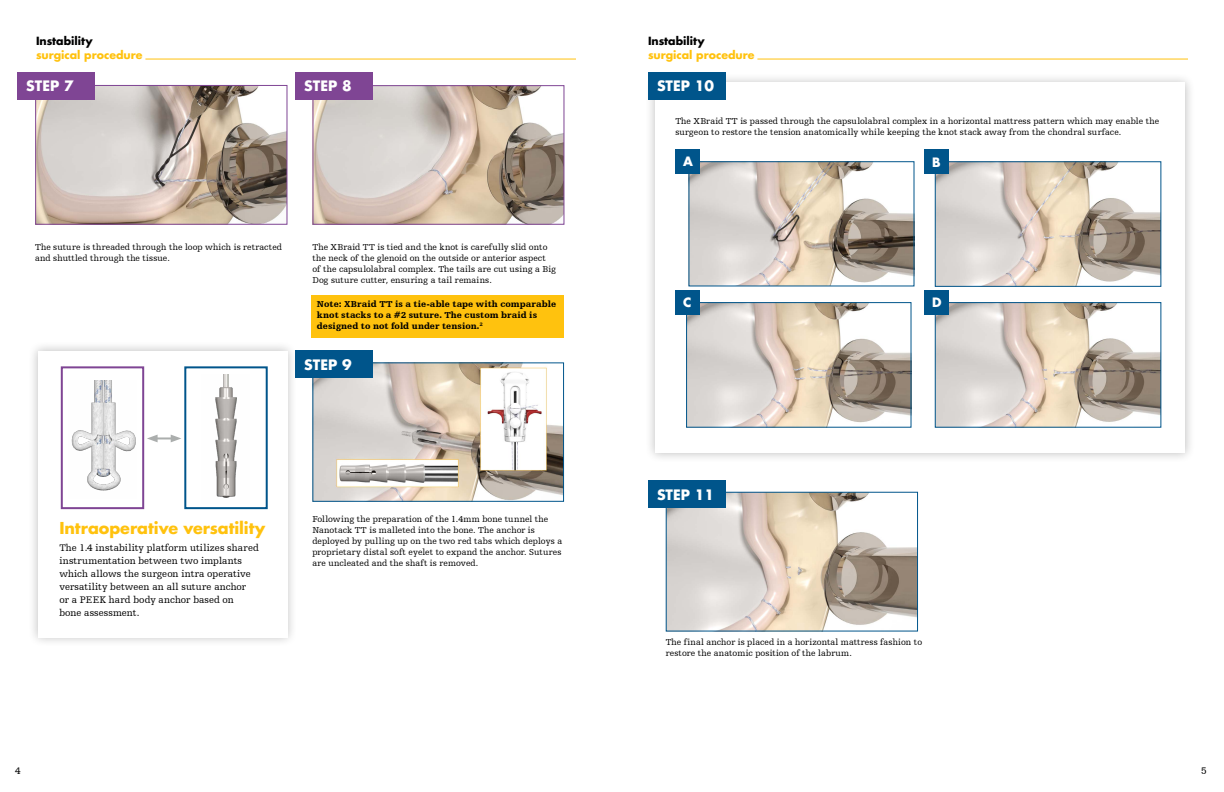
<style>
.page{position:relative;width:1224px;height:792px;background:#fff}
.page>*{position:absolute;margin:0;border:0;box-sizing:border-box;transform-origin:0 0}
.t1{font:700 16px "Futura For Stryker";color:#ffc20e}
.t2{font:700 14px "Futura For Stryker";color:#fff}
.t3{font:700 12.6px "Futura For Stryker";color:#fff}
.t4{font:700 11px "Futura For Stryker";letter-spacing:-.005em;color:#ffc20e}
.t5{font:700 11px "Futura For Stryker";letter-spacing:-.005em;color:#000}
.t6{font:10px/13px "Humanist Slabserif 712 BT";letter-spacing:.01em;color:#000}
.t7{font:9px/11px "Humanist Slabserif 712 BT";letter-spacing:.01em;color:#000}
.t8{font:900 9px/11px "Humanist Slabserif 712 BT";letter-spacing:.005em;color:#000}
</style>
<div class="page">
<hr style="left:145px;top:59px;width:431px;height:1px;background:#ffc20e">
<hr style="left:757px;top:59px;width:431px;height:1px;background:#ffc20e">
<div style="left:311px;top:295px;width:253px;height:43px;background:#ffc20e"></div>
<div style="left:645px;top:73px;width:550px;height:390px;background:#000;opacity:.25"></div>
<div style="left:655px;top:83px;width:530px;height:370px;background:#fff"></div>
<div style="left:28px;top:341px;width:270px;height:307px;background:#000;opacity:.25"></div>
<div style="left:38px;top:351px;width:249px;height:286px;background:#fff"></div>
<img style="left:215px;top:375px;width:22px;height:123px">
<img style="left:71px;top:380px;width:65px;height:111px">
<img style="left:314px;top:364px;width:248px;height:136px">
<div style="left:312px;top:362px;width:252px;height:140px;border:1px solid #00558b"></div>
<div style="left:295px;top:351px;width:78px;height:27px;background:#00558b"></div>
<img style="left:937px;top:163px;width:222px;height:122px">
<div style="left:935px;top:161px;width:226px;height:126px;border:1px solid #00558b"></div>
<div style="left:924px;top:150px;width:24px;height:24px;background:#00558b"></div>
<img style="left:691px;top:163px;width:221px;height:121px">
<div style="left:689px;top:161px;width:225px;height:125px;border:1px solid #00558b"></div>
<div style="left:675px;top:149px;width:24px;height:24px;background:#00558b"></div>
<img style="left:937px;top:304px;width:222px;height:122px">
<div style="left:935px;top:302px;width:226px;height:126px;border:1px solid #00558b"></div>
<div style="left:924px;top:290px;width:24px;height:24px;background:#00558b"></div>
<div style="left:648px;top:72px;width:77px;height:27px;background:#00558b"></div>
<img style="left:688px;top:304px;width:221px;height:122px">
<div style="left:686px;top:302px;width:225px;height:126px;border:1px solid #00558b"></div>
<div style="left:675px;top:290px;width:24px;height:24px;background:#00558b"></div>
<img style="left:37px;top:87px;width:248px;height:136px">
<div style="left:35px;top:85px;width:252px;height:140px;border:1px solid #7f4594"></div>
<img style="left:314px;top:87px;width:248px;height:136px">
<div style="left:312px;top:85px;width:252px;height:140px;border:1px solid #7f4594"></div>
<div style="left:17px;top:72px;width:78px;height:27px;background:#7f4594"></div>
<div style="left:295px;top:72px;width:78px;height:27px;background:#7f4594"></div>
<img style="left:668px;top:494px;width:248px;height:136px">
<div style="left:666px;top:492px;width:252px;height:140px;border:1px solid #00558b"></div>
<div style="left:648px;top:480px;width:77px;height:27px;background:#00558b"></div>
<div style="left:61px;top:366px;width:83px;height:143px;border:2px solid #7f4594"></div>
<div style="left:184px;top:366px;width:84px;height:143px;border:2px solid #00558b"></div>
<hr style="left:154px;top:437px;width:21px;height:2px;background:#abaead">
<svg style="left:147px;top:435px;width:11px;height:7px"></svg>
<svg style="left:171px;top:435px;width:10px;height:7px"></svg>
<p class="t5" style="left:36px;top:34px;width:58px">Instability</p>
<p class="t4" style="left:36px;top:48px;width:108px">surgical procedure</p>
<h2 class="t2" style="left:26px;top:77px;width:49px">STEP 7</h2>
<h2 class="t2" style="left:304px;top:77px;width:49px">STEP 8</h2>
<p class="t7" style="left:35px;top:242px;width:248px">The suture is threaded through the loop which is retracted and shuttled through the tissue.</p>
<p class="t7" style="left:312px;top:242px;width:245px">The XBraid TT is tied and the knot is carefully slid onto the neck of the glenoid on the outside or anterior aspect of the capsulolabral complex. The tails are cut using a Big Dog suture cutter, ensuring a tail remains.</p>
<p class="t8" style="left:317px;top:299px;width:241px">Note: XBraid TT is a tie-able tape with comparable knot stacks to a #2 suture. The custom braid is designed to not fold under tension.<sup>2</sup></p>
<h2 class="t2" style="left:304px;top:356px;width:49px">STEP 9</h2>
<h1 class="t1" style="left:59px;top:517px;width:207px">Intraoperative versatility</h1>
<p class="t6" style="left:59px;top:541px;width:201px">The 1.4 instability platform utilizes shared instrumentation between two implants which allows the surgeon intra operative versatility between an all suture anchor<br>or a PEEK hard body anchor based on<br>bone assessment.</p>
<p class="t7" style="left:312px;top:513px;width:251px">Following the preparation of the 1.4mm bone tunnel the Nanotack TT is malleted into the bone. The anchor is deployed by pulling up on the two red tabs which deploys a proprietary distal soft eyelet to expand the anchor. Sutures are uncleated and the shaft is removed.</p>
<p class="t5" style="left:648px;top:34px;width:58px">Instability</p>
<p class="t4" style="left:648px;top:48px;width:108px">surgical procedure</p>
<h2 class="t2" style="left:657px;top:77px;width:59px">STEP 10</h2>
<p class="t7" style="left:675px;top:116px;width:485px">The XBraid TT is passed through the capsulolabral complex in a horizontal mattress pattern which may enable the surgeon to restore the tension anatomically while keeping the knot stack away from the chondral surface.</p>
<h3 class="t3" style="left:683px;top:153px;width:11px">A</h3>
<h3 class="t3" style="left:932px;top:154px;width:10px">B</h3>
<h3 class="t3" style="left:683px;top:294px;width:10px">C</h3>
<h3 class="t3" style="left:932px;top:294px;width:11px">D</h3>
<h2 class="t2" style="left:657px;top:485px;width:59px">STEP 11</h2>
<p class="t7" style="left:666px;top:637px;width:258px">The final anchor is placed in a horizontal mattress fashion to restore the anatomic position of the labrum.</p>
<p class="t6" style="left:15px;top:764px;width:7px">4</p>
<p class="t6" style="left:1201px;top:764px;width:7px">5</p>
</div>
